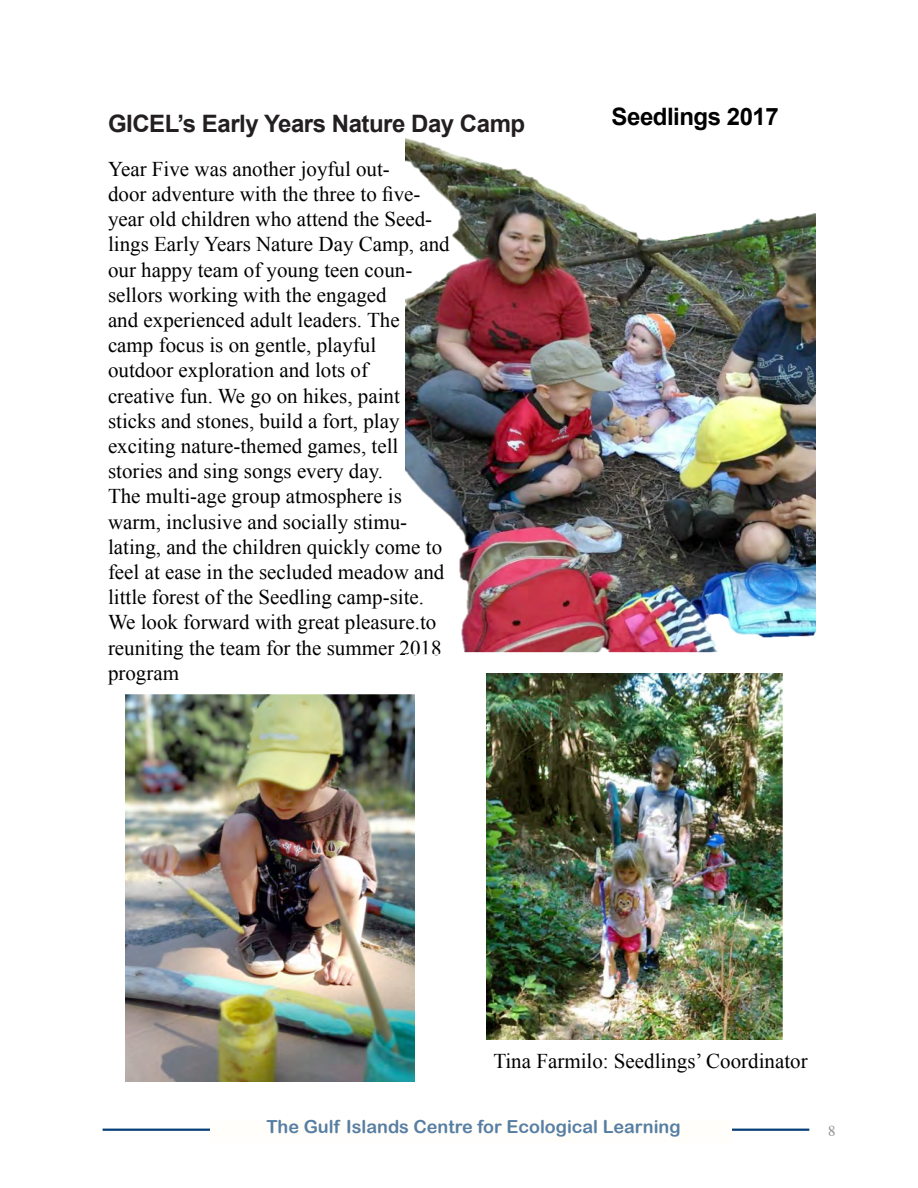
<style>
.page{position:relative;width:918px;height:1188px;background:#fff}
.page>*{position:absolute;margin:0;border:0;box-sizing:border-box;transform-origin:0 0}
.t1{font:700 24px "Arial";letter-spacing:-.02em;color:#231f20}
.t2{font:700 24px "Arial";letter-spacing:-.02em;color:#000}
.t3{font:21px/25.2px "Times New Roman";color:#000}
.t4{font:18px "Arial Rounded MT Bold";color:#577ea3}
.t5{font:15px "Times";color:#8f9194}
</style>
<div class="page">
<hr style="left:103px;top:1129px;width:706px;height:2px;background:#063f76">
<div style="left:210px;top:1120px;width:522px;height:23px;background:#fffefa"></div>
<img style="left:405px;top:137px;width:411px;height:516px">
<img style="left:486px;top:674px;width:297px;height:366px">
<img style="left:125px;top:695px;width:290px;height:387px">
<p class="t1" style="left:108px;top:110px;width:419px">GICEL’s Early Years Nature Day Camp</p>
<p class="t3" style="left:108px;top:156px;width:343px">Year Five was another joyful out-<br>door adventure with the three to five&shy;year old children who attend the Seed&shy;lings Early Years Nature Day Camp, and our happy team of young teen coun&shy;sellors working with the engaged<br>and experienced adult leaders. The camp focus is on gentle, playful<br>outdoor exploration and lots of<br>creative fun. We go on hikes, paint sticks and stones, build a fort, play exciting nature-themed games, tell stories and sing songs every day.<br>The multi-age group atmosphere is warm, inclusive and socially stimu&shy;lating, and the children quickly come to feel at ease in the secluded meadow and little forest of the Seedling camp-site.</p>
<p class="t3" style="left:108px;top:610px;width:335px">We look forward with great pleasure.to reuniting the team for the summer 2018 program</p>
<p class="t2" style="left:612px;top:104px;width:169px">Seedlings 2017</p>
<p class="t3" style="left:493px;top:1048px;width:316px">Tina Farmilo: Seedlings’ Coordinator</p>
<p class="t4" style="left:267px;top:1116px;width:416px">The Gulf Islands Centre for Ecological Learning</p>
<p class="t5" style="left:828px;top:1116px;width:9px">8</p>
</div>
